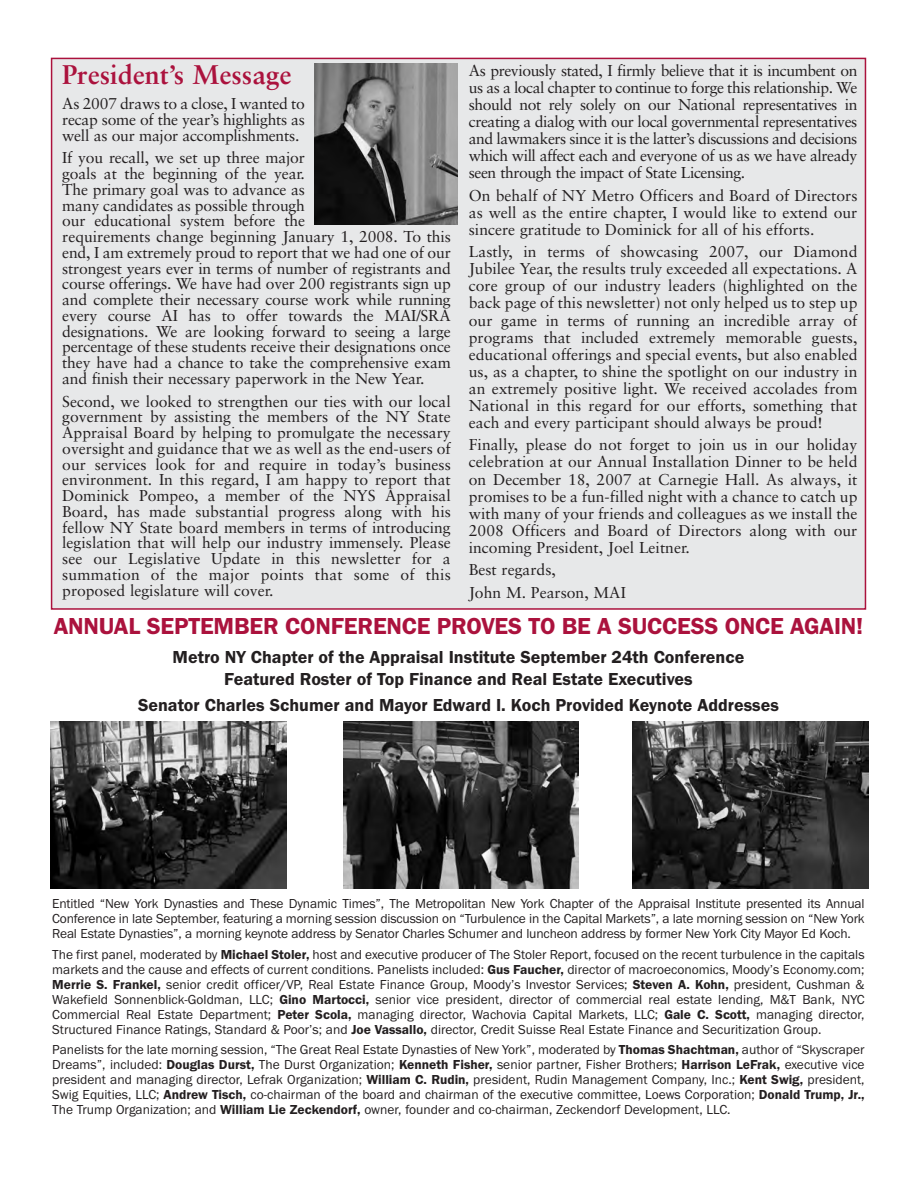
<style>
.page{position:relative;width:918px;height:1188px;background:#fff}
.page>*{position:absolute;margin:0;border:0;box-sizing:border-box;transform-origin:0 0}
.t1{font:700 27px "Sabon";color:#ab123d}
.t2{font:600 24px "Franklin Gothic";letter-spacing:-.005em;color:#ab123d}
.t3{font:600 18px/21.6px "Franklin Gothic";color:#231f20;text-align:center}
.t4{font:15.75px/15.8px "Sabon";letter-spacing:-.01em;color:#231f20;text-align:justify}
.t5{font:13.5px/15px "Franklin Gothic";color:#231f20;text-align:justify}
.s1{font-weight:600}
</style>
<div class="page">
<div style="left:52px;top:59px;width:813px;height:549px;background:#e7e8e9"></div>
<img style="left:314px;top:64px;width:143px;height:161px">
<img style="left:343px;top:722px;width:236px;height:166px">
<img style="left:633px;top:722px;width:235px;height:166px">
<img style="left:51px;top:722px;width:235px;height:166px">
<h1 class="t1" style="left:62px;top:64px;width:231px">President’s Message</h1>
<p class="t4" style="left:62px;top:97px;width:244px">As 2007 draws to a close, I wanted to recap some of the year’s highlights as well as our major accomplishments.</p>
<p class="t4" style="left:62px;top:151px;width:390px;text-align:left">If you recall, we set up three major<br>goals at the beginning of the year.<br>The primary goal was to advance as<br>many candidates as possible through<br>our educational system before the<br>requirements change beginning January 1, 2008. To this end, I am extremely proud to report that we had one of our strongest years ever in terms of number of registrants and course offerings. We have had over 200 registrants sign up and complete their necessary course work while running every course AI has to offer towards the MAI/SRA designations. We are looking forward to seeing a large percentage of these students receive their designations once they have had a chance to take the comprehensive exam and finish their necessary paperwork in the New Year.</p>
<p class="t4" style="left:62px;top:395px;width:390px">Second, we looked to strengthen our ties with our local government by assisting the members of the NY State Appraisal Board by helping to promulgate the necessary oversight and guidance that we as well as the end-users of our services look for and require in today’s business environment. In this regard, I am happy to report that Dominick Pompeo, a member of the NYS Appraisal Board, has made substantial progress along with his fellow NY State board members in terms of introducing legislation that will help our industry immensely. Please see our Legislative Update in this newsletter for a summation of the major points that some of this proposed legislature will cover.</p>
<p class="t4" style="left:469px;top:63px;width:390px;line-height:17.1px">As previously stated, I firmly believe that it is incumbent on us as a local chapter to continue to forge this relationship. We should not rely solely on our National representatives in creating a dialog with our local governmental representatives and lawmakers since it is the latter’s discussions and decisions which will affect each and everyone of us as we have already seen through the impact of State Licensing.</p>
<p class="t4" style="left:469px;top:188px;width:390px;line-height:17.1px">On behalf of NY Metro Officers and Board of Directors as well as the entire chapter, I would like to extend our sincere gratitude to Dominick for all of his efforts.</p>
<p class="t4" style="left:469px;top:244px;width:390px;line-height:17.1px">Lastly, in terms of showcasing 2007, our Diamond Jubilee Year, the results truly exceeded all expectations. A core group of our industry leaders (highlighted on the back page of this newsletter) not only helped us to step up our game in terms of running an incredible array of programs that included extremely memorable guests, educational offerings and special events, but also enabled us, as a chapter, to shine the spotlight on our industry in an extremely positive light. We received accolades from National in this regard for our efforts, something that each and every participant should always be proud!</p>
<p class="t4" style="left:469px;top:438px;width:390px;line-height:17.1px">Finally, please do not forget to join us in our holiday celebration at our Annual Installation Dinner to be held on December 18, 2007 at Carnegie Hall. As always, it promises to be a fun-filled night with a chance to catch up with many of your friends and colleagues as we install the 2008 Officers and Board of Directors along with our incoming President, Joel Leitner.</p>
<p class="t4" style="left:469px;top:560px;width:159px;line-height:22.5px">Best regards,<br>John M. Pearson, MAI</p>
<h2 class="t2" style="left:54px;top:612px;width:811px">ANNUAL SEPTEMBER CONFERENCE PROVES TO BE A SUCCESS ONCE AGAIN!</h2>
<p class="t3" style="left:173px;top:646px;width:573px">Metro NY Chapter of the Appraisal Institute September 24th Conference<br>Featured Roster of Top Finance and Real Estate Executives</p>
<p class="t3" style="left:138px;top:694px;width:642px">Senator Charles Schumer and Mayor Edward I. Koch Provided Keynote Addresses</p>
<p class="t5" style="left:52px;top:896px;width:814px">Entitled “New York Dynasties and These Dynamic Times”, The Metropolitan New York Chapter of the Appraisal Institute presented its Annual Conference in late September, featuring a morning session discussion on “Turbulence in the Capital Markets”, a late morning session on “New York Real Estate Dynasties”, a morning keynote address by Senator Charles Schumer and luncheon address by former New York City Mayor Ed Koch.</p>
<p class="t5" style="left:52px;top:947px;width:814px">The first panel, moderated by <span class="s1">Michael Stoler,</span> host and executive producer of The Stoler Report, focused on the recent turbulence in the capitals markets and the cause and effects of current conditions. Panelists included: <span class="s1">Gus Faucher,</span> director of macroeconomics, Moody’s Economy.com; <span class="s1">Merrie S. Frankel,</span> senior credit officer/VP, Real Estate Finance Group, Moody’s Investor Services; <span class="s1">Steven A. Kohn,</span> president, Cushman &amp; Wakefield Sonnenblick-Goldman, LLC; <span class="s1">Gino Martocci,</span> senior vice president, director of commercial real estate lending, M&amp;T Bank, NYC Commercial Real Estate Department; <span class="s1">Peter Scola,</span> managing director, Wachovia Capital Markets, LLC; <span class="s1">Gale C. Scott,</span> managing director, Structured Finance Ratings, Standard &amp; Poor’s; and <span class="s1">Joe Vassallo,</span> director, Credit Suisse Real Estate Finance and Securitization Group.</p>
<p class="t5" style="left:52px;top:1042px;width:814px">Panelists for the late morning session, “The Great Real Estate Dynasties of New York”, moderated by <span class="s1">Thomas Shachtman,</span> author of “Skyscraper Dreams”, included: <span class="s1">Douglas Durst,</span> The Durst Organization; <span class="s1">Kenneth Fisher,</span> senior partner, Fisher Brothers; <span class="s1">Harrison LeFrak,</span> executive vice president and managing director, Lefrak Organization; <span class="s1">William C. Rudin,</span> president, Rudin Management Company, Inc.; <span class="s1">Kent Swig,</span> president, Swig Equities, LLC; <span class="s1">Andrew Tisch,</span> co-chairman of the board and chairman of the executive committee, Loews Corporation; <span class="s1">Donald Trump, Jr., </span>The Trump Organization; and <span class="s1">William Lie Zeckendorf,</span> owner, founder and co-chairman, Zeckendorf Development, LLC.</p>
</div>
